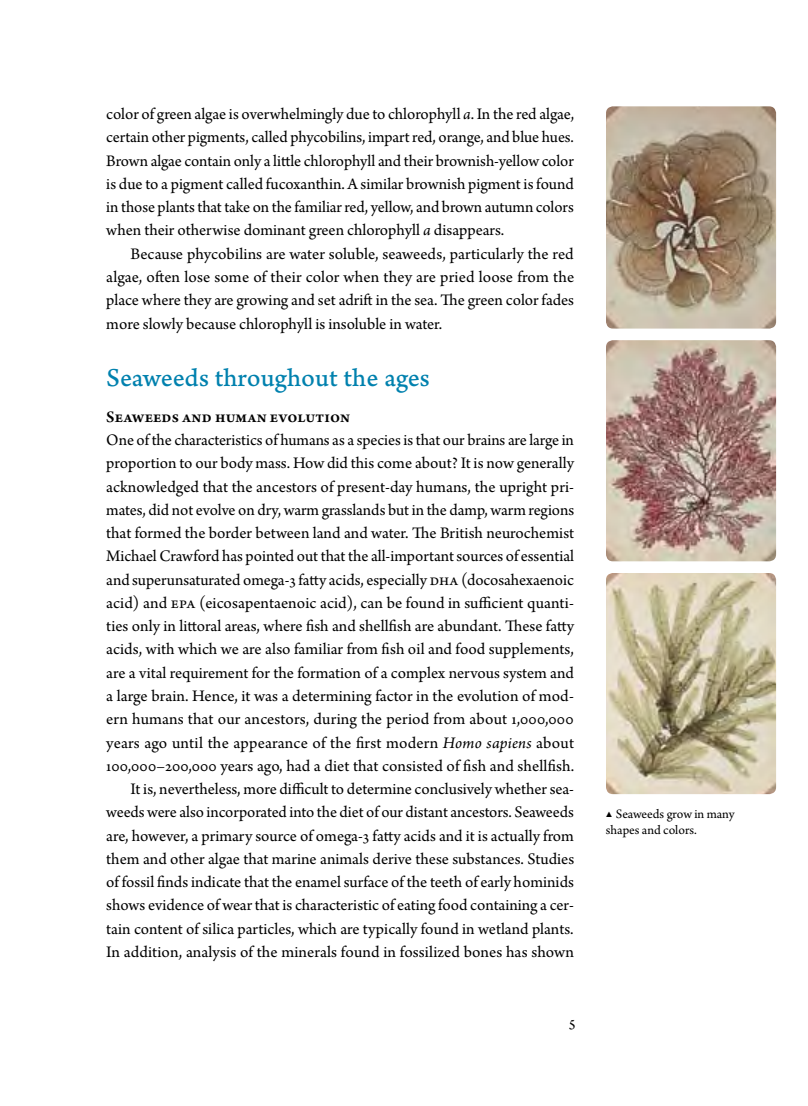
<style>
.page{position:relative;width:808px;height:1106px;background:#fff}
.page>*{position:absolute;margin:0;border:0;box-sizing:border-box;transform-origin:0 0}
.t1{font:27px "Arno Pro Caption";letter-spacing:-.005em;color:#0081ae}
.t2{font:16.95px/23.2px "Arno Pro";color:#000;text-align:justify}
.H3_-_after_H2{font:600 16.95px "Arno Pro";letter-spacing:.01em;color:#000}
.t3{font:13.5px/15.6px "Arno Pro";color:#000}
.s1{font-style:italic}
</style>
<div class="page">
<img style="left:606px;top:573px;width:170px;height:221px">
<img style="left:606px;top:340px;width:170px;height:221px">
<img style="left:606px;top:106px;width:170px;height:222px">
<p class="t2" style="left:106px;top:103px;width:469px">color of green algae is overwhelmingly due to chlorophyll <span class="s1">a</span>. In the red algae, certain other pigments, called phycobilins, impart red, orange, and blue hues.<br>Brown algae contain only a little chlorophyll and their brownish-yellow color is due to a pigment called fucoxanthin. A similar brownish pigment is found in those plants that take on the familiar red, yellow, and brown autumn colors when their otherwise dominant green chlorophyll <span class="s1">a</span> disappears.</p>
<p class="t2" style="left:106px;top:243px;width:469px;text-indent:24px">Because phycobilins are water soluble, seaweeds, particularly the red algae, often lose some of their color when they are pried loose from the place where they are growing and set adrift in the sea. The green color fades more slowly because chlorophyll is insoluble in water.</p>
<h2 class="t1" style="left:106px;top:362px;width:325px">Seaweeds throughout the ages</h2>
<p class="H3_-_after_H2" style="left:106px;top:407px;width:245px">Seaweeds and human evolution</p>
<p class="t2" style="left:106px;top:429px;width:469px">One of the characteristics of humans as a species is that our brains are large in proportion to our body mass. How did this come about? It is now generally acknowledged that the ancestors of present-day humans, the upright pri&shy;mates, did not evolve on dry, warm grasslands but in the damp, warm regions that formed the border between land and water. The British neurochemist Michael Crawford has pointed out that the all-important sources of essential and superunsaturated omega-3 fatty acids, especially dha (docosahexaenoic acid) and epa (eicosapentaenoic acid), can be found in sufficient quanti&shy;ties only in littoral areas, where fish and shellfish are abundant. These fatty acids, with which we are also familiar from fish oil and food supplements, are a vital requirement for the formation of a complex nervous system and a large brain. Hence, it was a determining factor in the evolution of mod&shy;ern humans that our ancestors, during the period from about 1,000,000 years ago until the appearance of the first modern <span class="s1">Homo sapiens</span> about 100,000–200,000 years ago, had a diet that consisted of fish and shellfish.</p>
<p class="t2" style="left:106px;top:778px;width:469px;text-indent:24px">It is, nevertheless, more difficult to determine conclusively whether sea&shy;weeds were also incorporated into the diet of our distant ancestors. Seaweeds are, however, a primary source of omega-3 fatty acids and it is actually from them and other algae that marine animals derive these substances. Studies of fossil finds indicate that the enamel surface of the teeth of early hominids shows evidence of wear that is characteristic of eating food containing a cer&shy;tain content of silica particles, which are typically found in wetland plants.<br>In addition, analysis of the minerals found in fossilized bones has shown</p>
<p class="t2" style="left:569px;top:1011px;width:8px">5</p>
<p class="t3" style="left:606px;top:807px;width:130px;text-indent:10px">Seaweeds grow in many shapes and colors.</p>
</div>
